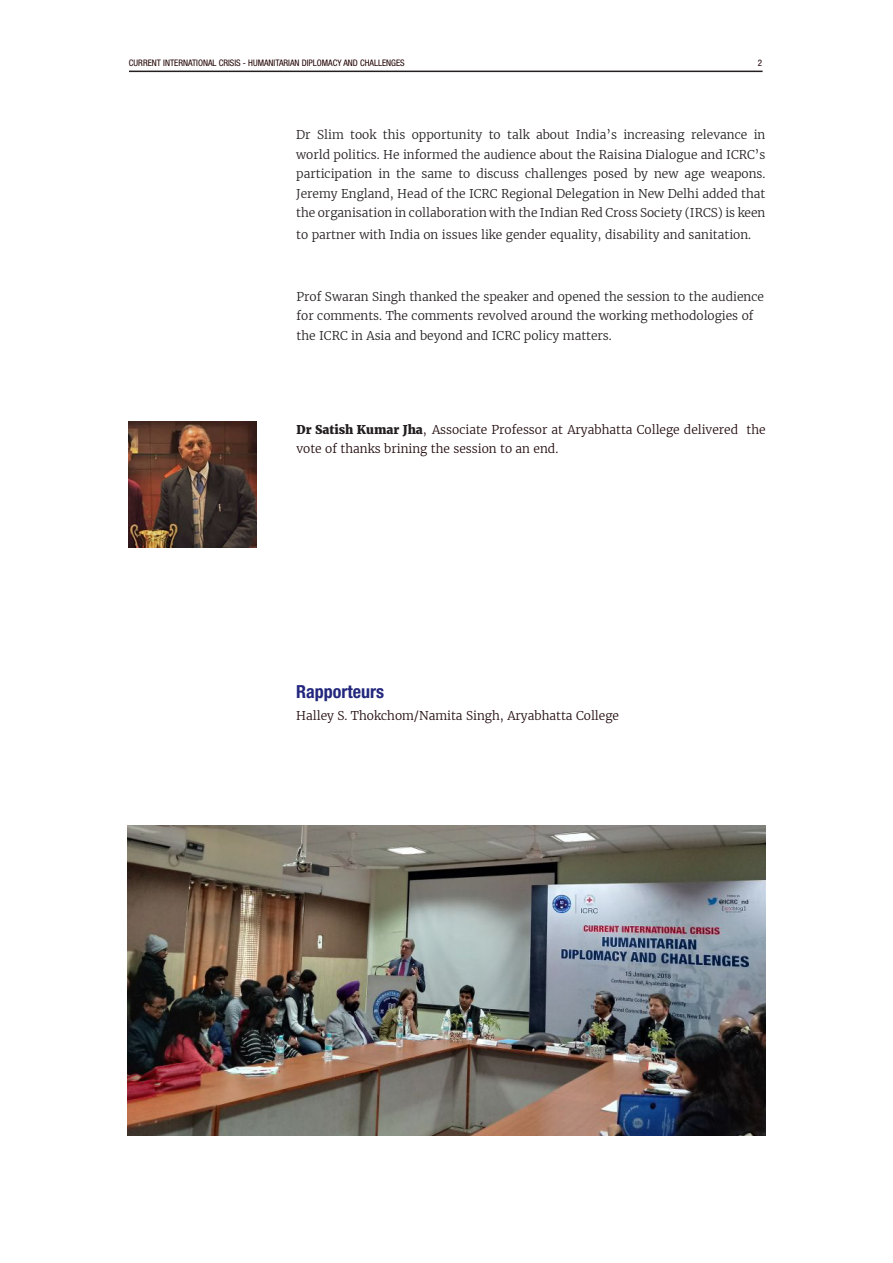
<style>
.page{position:relative;width:893px;height:1263px;background:#fff}
.page>*{position:absolute;margin:0;border:0;box-sizing:border-box;transform-origin:0 0}
.t1{font:700 condensed 18px "Helvetica Neue LT Std";color:#22277d}
.t2{font:300 12px/19.5px "Merriweather";color:#231f20}
.t3{font:300 12px/19.5px "Merriweather";color:#210b0d}
.t4{font:condensed 9px "Helvetica Neue LT Std";color:#210000}
.s1{font-weight:900;color:#231f20}
</style>
<div class="page">
<img style="left:129px;top:421px;width:128px;height:126px">
<img style="left:127px;top:825px;width:639px;height:310px">
<hr style="left:129px;top:71px;width:634px;height:1px;background:#231f20">
<p class="t4" style="left:129px;top:58px;width:277px">CURRENT INTERNATIONAL CRISIS - HUMANITARIAN DIPLOMACY AND CHALLENGES</p>
<p class="t4" style="left:758px;top:58px;width:6px">2</p>
<p class="t2" style="left:296px;top:125px;width:471px;text-align:justify">Dr Slim took this opportunity to talk about India’s increasing relevance in world politics. He informed the audience about the Raisina Dialogue and ICRC’s participation in the same to discuss challenges posed by new age weapons.<br>Jeremy England, Head of the ICRC Regional Delegation in New Delhi added that the organisation in collaboration with the Indian Red Cross Society (IRCS) is keen</p>
<p class="t2" style="left:296px;top:225px;width:456px">to partner with India on issues like gender equality, disability and sanitation.</p>
<p class="t2" style="left:296px;top:287px;width:469px">Prof Swaran Singh thanked the speaker and opened the session to the audience for comments. The comments revolved around the working methodologies of the ICRC in Asia and beyond and ICRC policy matters.</p>
<p class="t3" style="left:296px;top:419px;width:471px"><span class="s1">Dr Satish Kumar Jha</span>, Associate Professor at Aryabhatta College delivered the vote of thanks brining the session to an end.</p>
<p class="t1" style="left:296px;top:681px;width:89px">Rapporteurs</p>
<p class="t3" style="left:296px;top:705px;width:324px">Halley S. Thokchom/Namita Singh, Aryabhatta College</p>
</div>
